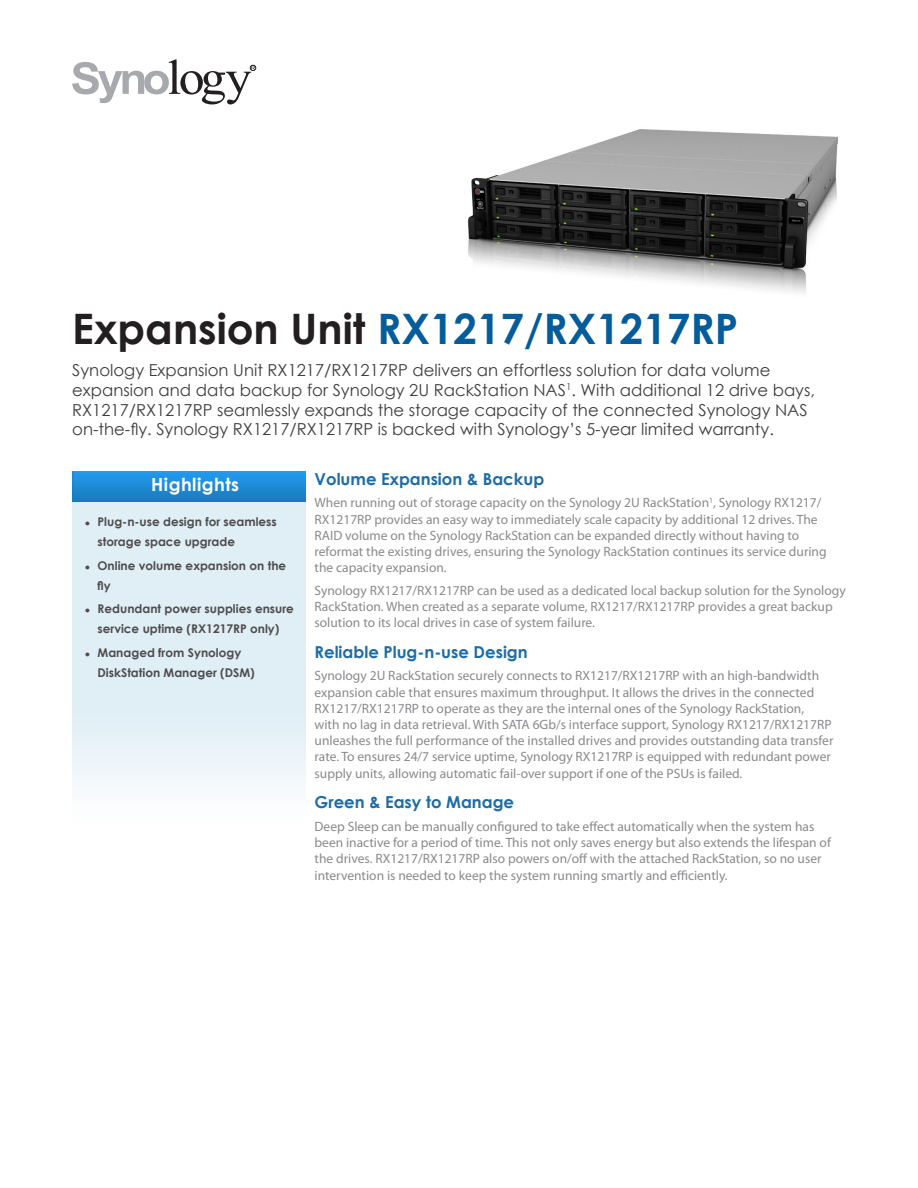
<style>
.page{position:relative;width:918px;height:1188px;background:#fff}
.page>*{position:absolute;margin:0;border:0;box-sizing:border-box;transform-origin:0 0}
.ChapterTitle{font:700 42px "Century Gothic";color:#045c9b}
.ChapterTitleHighligh{font:700 18px "Century Gothic";letter-spacing:.025em;color:#fff}
.ChapterTitleDesc{font:16.5px/19.8px "Century Gothic";color:#3e3e3f}
.BodyHeading{font:700 16.5px "Century Gothic";color:#1d6ca5}
.BodyContent{font:13.5px/16.2px "Myriad Pro";color:#8a8a8d}
.t1{font:700 12px/20.2px "Century Gothic";color:#4e4d4e}
.s1{color:#231f20}
.s2{font-family:"Arial";font-size:9px}
</style>
<div class="page">
<img style="left:468px;top:129px;width:370px;height:164px">
<svg style="left:72px;top:59px;width:184px;height:45px"></svg>
<img style="left:72px;top:471px;width:234px;height:31px">
<p class="ChapterTitle" style="left:72px;top:297px;width:668px"><span class="s1">Expansion Unit</span> RX1217/RX1217RP</p>
<p class="ChapterTitleDesc" style="left:72px;top:360px;width:744px">Synology Expansion Unit RX1217/RX1217RP delivers an effortless solution for data volume expansion and data backup for Synology 2U RackStation NAS<sup>1</sup>. With additional 12 drive bays, RX1217/RX1217RP seamlessly expands the storage capacity of the connected Synology NAS on-the-fly. Synology RX1217/RX1217RP is backed with Synology’s 5-year limited warranty.</p>
<p class="ChapterTitleHighligh" style="left:151px;top:471px;width:89px">Highlights</p>
<p class="t1" style="left:98px;top:511px;width:181px;text-indent:-13px"><span class="s2">●</span> Plug-n-use design for seamless storage space upgrade</p>
<p class="t1" style="left:98px;top:555px;width:190px;text-indent:-13px"><span class="s2">●</span> Online volume expansion on the fly</p>
<p class="t1" style="left:85px;top:598px;width:211px;text-align:center"><span class="s2">●</span> Redundant power supplies ensure service uptime (RX1217RP only)</p>
<p class="t1" style="left:98px;top:642px;width:159px;text-indent:-13px"><span class="s2">●</span> Managed from Synology<br>DiskStation Manager (DSM)</p>
<p class="BodyHeading" style="left:315px;top:466px;width:231px">Volume Expansion &amp; Backup</p>
<p class="BodyContent" style="left:315px;top:495px;width:514px">When running out of storage capacity on the Synology 2U RackStation<sup>1</sup>, Synology RX1217/ RX1217RP provides an easy way to immediately scale capacity by additional 12 drives. The RAID volume on the Synology RackStation can be expanded directly without having to reformat the existing drives, ensuring the Synology RackStation continues its service during the capacity expansion.</p>
<p class="BodyContent" style="left:315px;top:582px;width:533px">Synology RX1217/RX1217RP can be used as a dedicated local backup solution for the Synology<br>RackStation. When created as a separate volume, RX1217/RX1217RP provides a great backup solution to its local drives in case of system failure.</p>
<p class="BodyHeading" style="left:315px;top:639px;width:215px">Reliable Plug-n-use Design</p>
<p class="BodyContent" style="left:315px;top:668px;width:520px">Synology 2U RackStation securely connects to RX1217/RX1217RP with an high-bandwidth expansion cable that ensures maximum throughput. It allows the drives in the connected RX1217/RX1217RP to operate as they are the internal ones of the Synology RackStation,<br>with no lag in data retrieval. With SATA 6Gb/s interface support, Synology RX1217/RX1217RP unleashes the full performance of the installed drives and provides outstanding data transfer rate. To ensures 24/7 service uptime, Synology RX1217RP is equipped with redundant power supply units, allowing automatic fail-over support if one of the PSUs is failed.</p>
<p class="BodyHeading" style="left:315px;top:790px;width:201px">Green &amp; Easy to Manage</p>
<p class="BodyContent" style="left:315px;top:818px;width:518px">Deep Sleep can be manually configured to take effect automatically when the system has been inactive for a period of time. This not only saves energy but also extends the lifespan of the drives. RX1217/RX1217RP also powers on/off with the attached RackStation, so no user intervention is needed to keep the system running smartly and efficiently.</p>
</div>
